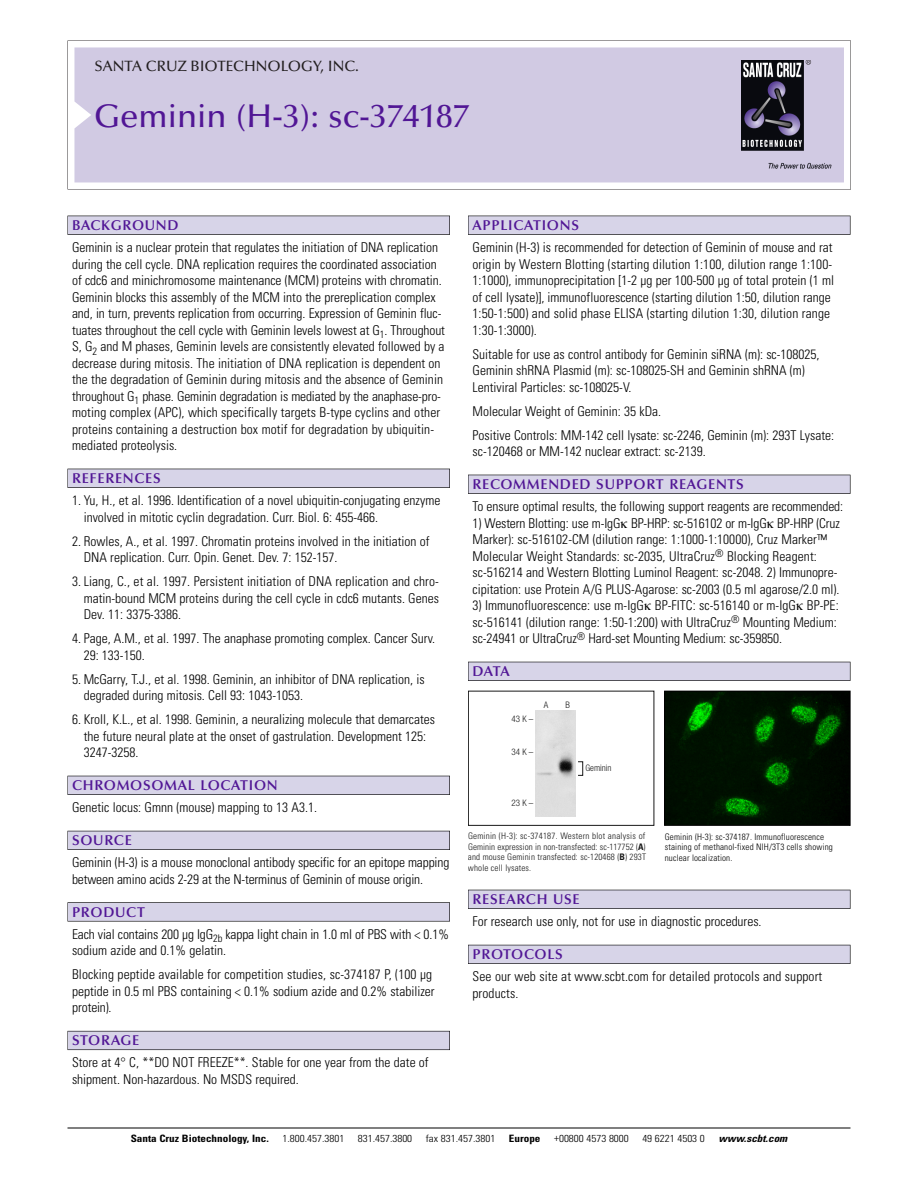
<style>
.page{position:relative;width:918px;height:1188px;background:#fff}
.page>*{position:absolute;margin:0;border:0;box-sizing:border-box;transform-origin:0 0}
.t1{font:500 33px "Optima";color:#511695}
.t2{font:500 15px "Optima";color:#231f20}
.t3{font:600 14.25px "Optima";letter-spacing:.05em;color:#511695}
.t4{font:300 condensed 13.5px/16.5px "Univers";color:#000}
.t5{font:300 condensed 10.2px "Univers";color:#000;scale:1.1 1}
.t6{font:700 condensed 10.2px "Univers";color:#000;scale:1.1 1}
.t7{font:italic 700 condensed 10.2px "Univers";color:#000;scale:1.1 1}
.t8{font:300 condensed 9px/10.5px "Univers";letter-spacing:.015em;color:#191919;text-align:justify}
.t9{font:300 condensed 9px/10.5px "Univers";letter-spacing:.015em;color:#000}
.t10{font:300 condensed 9px "Helvetica Neue";color:#191919}
.s1{font-weight:700}
</style>
<div class="page">
<svg style="left:68px;top:40px;width:783px;height:149px"></svg>
<div style="left:74px;top:47px;width:770px;height:135px;background:#d1cae3"></div>
<img style="left:741px;top:60px;width:90px;height:108px">
<div style="left:68px;top:216px;width:382px;height:19px;background:#535256"></div>
<div style="left:68px;top:216px;width:381px;height:18px;background:#d7d4e8"></div>
<div style="left:68px;top:469px;width:382px;height:19px;background:#525156"></div>
<div style="left:68px;top:469px;width:381px;height:18px;background:#d7d4e8"></div>
<div style="left:68px;top:776px;width:382px;height:19px;background:#515057"></div>
<div style="left:68px;top:776px;width:381px;height:18px;background:#d7d4e8"></div>
<div style="left:68px;top:831px;width:382px;height:19px;background:#535259"></div>
<div style="left:68px;top:831px;width:381px;height:18px;background:#d7d4e8"></div>
<svg style="left:68px;top:902px;width:382px;height:20px"></svg>
<div style="left:68px;top:903px;width:381px;height:18px;background:#d7d4e8"></div>
<div style="left:68px;top:1031px;width:382px;height:19px;background:#64626c"></div>
<div style="left:68px;top:1031px;width:381px;height:18px;background:#d7d4e8"></div>
<div style="left:468px;top:216px;width:382px;height:19px;background:#535256"></div>
<div style="left:468px;top:216px;width:382px;height:18px;background:#d7d4e8"></div>
<div style="left:468px;top:475px;width:382px;height:19px;background:#525156"></div>
<div style="left:468px;top:475px;width:382px;height:18px;background:#d7d4e8"></div>
<div style="left:468px;top:662px;width:382px;height:19px;background:#515057"></div>
<div style="left:468px;top:662px;width:382px;height:18px;background:#d7d4e8"></div>
<div style="left:468px;top:890px;width:382px;height:19px;background:#515057"></div>
<div style="left:468px;top:890px;width:382px;height:18px;background:#d7d4e8"></div>
<div style="left:468px;top:945px;width:382px;height:19px;background:#535259"></div>
<div style="left:468px;top:945px;width:382px;height:18px;background:#d7d4e8"></div>
<hr style="left:68px;top:1128px;width:782px;height:1px;background:#000">
<img style="left:666px;top:693px;width:182px;height:131px">
<div style="left:664px;top:691px;width:186px;height:135px;border:1px solid #000"></div>
<div style="left:468px;top:691px;width:186px;height:135px;border:1px solid #191919"></div>
<img style="left:535px;top:711px;width:40px;height:105px">
<div style="left:578px;top:762px;width:5px;height:13px;border:1px solid #191919"></div>
<p class="t2" style="left:94px;top:60px;width:266px">SANTA CRUZ BIOTECHNOLOGY, INC.</p>
<p class="t1" style="left:94px;top:102px;width:376px">Geminin (H-3): sc-374187</p>
<p class="t3" style="left:72px;top:219px;width:108px">BACKGROUND</p>
<p class="t4" style="left:72px;top:240px;width:374px">Geminin is a nuclear protein that regulates the initiation of DNA replication during the cell cycle. DNA replication requires the coordinated association of cdc6 and minichromosome maintenance (MCM) proteins with chromatin.<br>Geminin blocks this assembly of the MCM into the prereplication complex and, in turn, prevents replication from occurring. Expression of Geminin fluc&shy;tuates throughout the cell cycle with Geminin levels lowest at G<sub>1</sub>. Throughout S, G<sub>2</sub> and M phases, Geminin levels are consistently elevated followed by a decrease during mitosis. The initiation of DNA replication is dependent on the the degradation of Geminin during mitosis and the absence of Geminin throughout G<sub>1</sub> phase. Geminin degradation is mediated by the anaphase-pro&shy;moting complex (APC), which specifically targets B-type cyclins and other proteins containing a destruction box motif for degradation by ubiquitin&shy;mediated proteolysis.</p>
<p class="t3" style="left:72px;top:472px;width:90px">REFERENCES</p>
<p class="t4" style="left:84px;top:493px;width:358px;text-indent:-12px">1. Yu, H., et al. 1996. Identification of a novel ubiquitin-conjugating enzyme involved in mitotic cyclin degradation. Curr. Biol. 6: 455-466.</p>
<p class="t4" style="left:84px;top:534px;width:347px;text-indent:-12px">2. Rowles, A., et al. 1997. Chromatin proteins involved in the initiation of<br>DNA replication. Curr. Opin. Genet. Dev. 7: 152-157.</p>
<p class="t4" style="left:84px;top:574px;width:357px;text-align:justify;text-indent:-12px">3. Liang, C., et al. 1997. Persistent initiation of DNA replication and chro&shy;matin-bound MCM proteins during the cell cycle in cdc6 mutants. Genes Dev. 11: 3375-3386.</p>
<p class="t4" style="left:84px;top:631px;width:353px;text-indent:-12px">4. Page, A.M., et al. 1997. The anaphase promoting complex. Cancer Surv.<br>29: 133-150.</p>
<p class="t4" style="left:84px;top:672px;width:342px;text-indent:-12px">5. McGarry, T.J., et al. 1998. Geminin, an inhibitor of DNA replication, is degraded during mitosis. Cell 93: 1043-1053.</p>
<p class="t4" style="left:84px;top:712px;width:353px;text-indent:-12px">6. Kroll, K.L., et al. 1998. Geminin, a neuralizing molecule that demarcates the future neural plate at the onset of gastrulation. Development 125:<br>3247-3258.</p>
<p class="t3" style="left:72px;top:779px;width:207px">CHROMOSOMAL LOCATION</p>
<p class="t4" style="left:72px;top:801px;width:246px">Genetic locus: Gmnn (mouse) mapping to 13 A3.1.</p>
<p class="t3" style="left:72px;top:834px;width:61px">SOURCE</p>
<p class="t4" style="left:72px;top:856px;width:379px">Geminin (H-3) is a mouse monoclonal antibody specific for an epitope mapping between amino acids 2-29 at the N-terminus of Geminin of mouse origin.</p>
<p class="t3" style="left:72px;top:906px;width:74px">PRODUCT</p>
<p class="t4" style="left:72px;top:927px;width:379px">Each vial contains 200 µg IgG<sub>2b</sub> kappa light chain in 1.0 ml of PBS with &lt; 0.1% sodium azide and 0.1% gelatin.</p>
<p class="t4" style="left:72px;top:968px;width:364px">Blocking peptide available for competition studies, sc-374187 P, (100 µg peptide in 0.5 ml PBS containing &lt; 0.1% sodium azide and 0.2% stabilizer protein).</p>
<p class="t3" style="left:72px;top:1035px;width:69px">STORAGE</p>
<p class="t4" style="left:72px;top:1056px;width:358px">Store at 4° C, **DO NOT FREEZE**. Stable for one year from the date of shipment. Non-hazardous. No MSDS required.</p>
<p class="t3" style="left:473px;top:219px;width:108px">APPLICATIONS</p>
<p class="t4" style="left:473px;top:240px;width:363px">Geminin (H-3) is recommended for detection of Geminin of mouse and rat origin by Western Blotting (starting dilution 1:100, dilution range 1:100- 1:1000), immunoprecipitation [1-2 µg per 100-500 µg of total protein (1 ml of cell lysate)], immunofluorescence (starting dilution 1:50, dilution range 1:50-1:500) and solid phase ELISA (starting dilution 1:30, dilution range 1:30-1:3000).</p>
<p class="t4" style="left:473px;top:347px;width:349px">Suitable for use as control antibody for Geminin siRNA (m): sc-108025,<br>Geminin shRNA Plasmid (m): sc-108025-SH and Geminin shRNA (m)<br>Lentiviral Particles: sc-108025-V.</p>
<p class="t4" style="left:473px;top:404px;width:190px">Molecular Weight of Geminin: 35 kDa.</p>
<p class="t4" style="left:473px;top:428px;width:363px">Positive Controls: MM-142 cell lysate: sc-2246, Geminin (m): 293T Lysate: sc-120468 or MM-142 nuclear extract: sc-2139.</p>
<p class="t3" style="left:473px;top:478px;width:273px">RECOMMENDED SUPPORT REAGENTS</p>
<p class="t4" style="left:473px;top:499px;width:372px">To ensure optimal results, the following support reagents are recommended:</p>
<p class="t4" style="left:473px;top:516px;width:369px">1) Western Blotting: use m-IgG BP-HRP: sc-516102 or m-IgG BP-HRP (Cruz Marker): sc-516102-CM (dilution range: 1:1000-1:10000), Cruz Marker™ Molecular Weight Standards: sc-2035, UltraCruz<sup>®</sup> Blocking Reagent: sc-516214 and Western Blotting Luminol Reagent: sc-2048. 2) Immunopre&shy;cipitation: use Protein A/G PLUS-Agarose: sc-2003 (0.5 ml agarose/2.0 ml).</p>
<p class="t4" style="left:473px;top:598px;width:368px">3) Immunofluorescence: use m-IgG BP-FITC: sc-516140 or m-IgG BP-PE: sc-516141 (dilution range: 1:50-1:200) with UltraCruz<sup>®</sup> Mounting Medium: sc-24941 or UltraCruz<sup>®</sup> Hard-set Mounting Medium: sc-359850.</p>
<p class="t3" style="left:473px;top:665px;width:39px">DATA</p>
<p class="t10" style="left:512px;top:716px;width:23px">43K–</p>
<p class="t10" style="left:512px;top:749px;width:23px">34K–</p>
<p class="t10" style="left:544px;top:701px;width:6px">A</p>
<p class="t10" style="left:566px;top:701px;width:6px">B</p>
<p class="t10" style="left:512px;top:800px;width:23px">23K–</p>
<p class="t10" style="left:585px;top:765px;width:28px">Geminin</p>
<p class="t8" style="left:468px;top:832px;width:180px">Geminin (H-3): sc-374187. Western blot analysis of Geminin expression in non-transfected: sc-117752 (<span class="s1">A</span>) and mouse Geminin transfected: sc-120468 (<span class="s1">B</span>) 293T whole cell lysates.</p>
<p class="t9" style="left:665px;top:832px;width:170px">Geminin (H-3): sc-374187. Immunofluorescence staining of methanol-fixed NIH/3T3 cells showing nuclear localization.</p>
<p class="t3" style="left:473px;top:893px;width:109px">RESEARCH USE</p>
<p class="t4" style="left:473px;top:915px;width:291px">For research use only, not for use in diagnostic procedures.</p>
<p class="t3" style="left:473px;top:948px;width:92px">PROTOCOLS</p>
<p class="t4" style="left:473px;top:970px;width:351px">See our web site at www.scbt.com for detailed protocols and support products.</p>
<p class="t6" style="left:131px;top:1135px;width:127px">Santa Cruz Biotechnology, Inc.</p>
<p class="t5" style="left:282px;top:1135px;width:58px">1.800.457.3801</p>
<p class="t5" style="left:358px;top:1135px;width:51px">831.457.3800</p>
<p class="t5" style="left:426px;top:1135px;width:65px">fax 831.457.3801</p>
<p class="t6" style="left:509px;top:1135px;width:30px">Europe</p>
<p class="t5" style="left:554px;top:1135px;width:69px">+00800 4573 8000</p>
<p class="t5" style="left:642px;top:1135px;width:58px">49 6221 4503 0</p>
<p class="t7" style="left:719px;top:1135px;width:66px">www.scbt.com</p>
</div>
